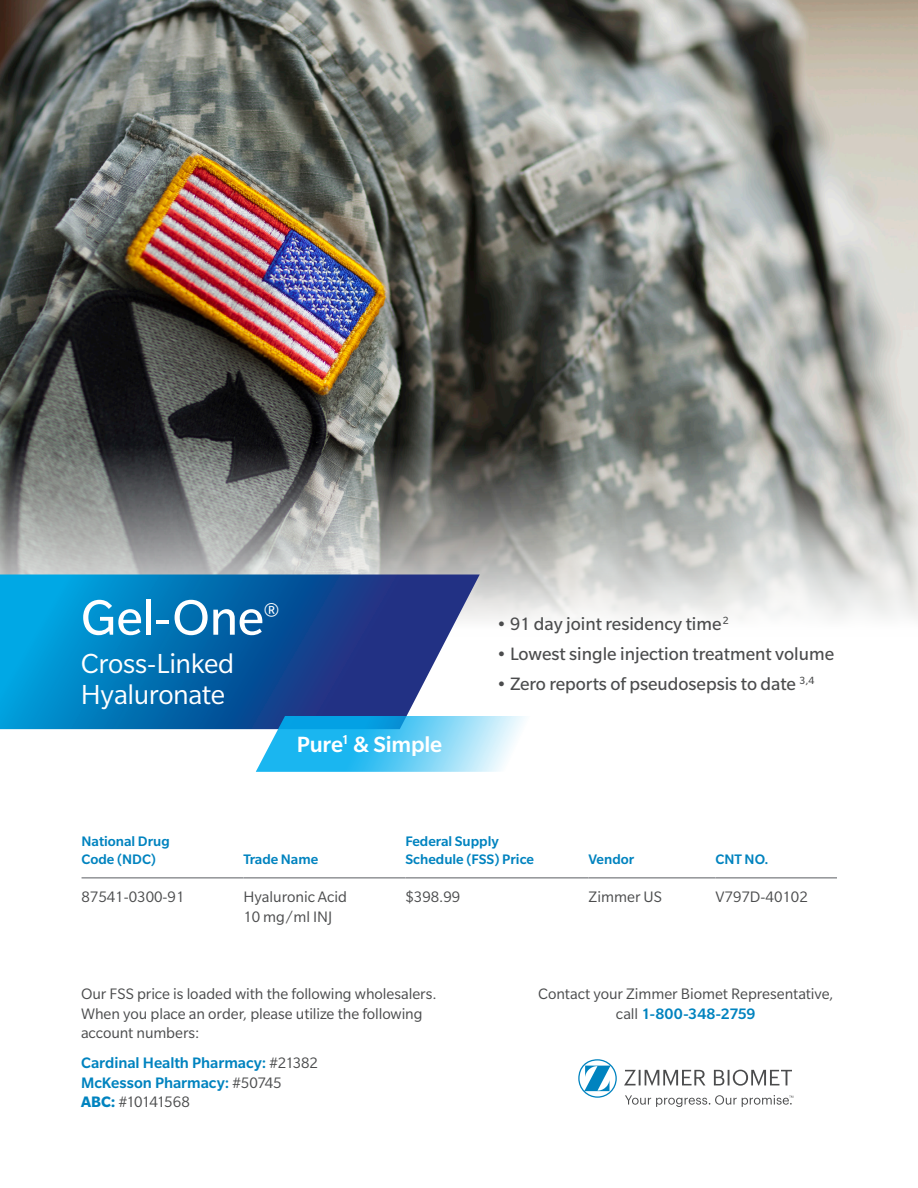
<style>
.page{position:relative;width:918px;height:1188px;background:#fff}
.page>*{position:absolute;margin:0;border:0;box-sizing:border-box;transform-origin:0 0}
.t1{font:54.3px "Slate Pro";letter-spacing:-.01em;color:#fff}
.t2{font:30px "Slate Pro";letter-spacing:-.015em;color:#fff}
.t3{font:500 24px "Slate Pro";letter-spacing:-.01em;color:#fff}
.t4{font:23.7px "Slate Pro";color:#fff}
.t5{font:19.5px "Slate Pro";color:#4b4c4d}
.t6{font:16.5px/19.5px "Slate Pro";color:#4b4c4d}
.t7{font:500 16.5px/19.5px "Slate Pro";letter-spacing:-.005em;color:#0083bf}
.t8{font:500 15px/18px "Slate Pro";color:#0083bf}
.s1{font-weight:400;color:#4b4c4d}
.s2{font-weight:700}
.s3{font-weight:500;color:#0083bf}
</style>
<div class="page">
<img style="left:0;top:0;width:918px;height:621px">
<svg style="left:0;top:574px;width:480px;height:155px;background:#1c6eaf"></svg>
<svg style="left:256px;top:716px;width:269px;height:56px;background:#64c9f1"></svg>
<svg style="left:624px;top:1070px;width:168px;height:16px"></svg>
<svg style="left:578px;top:1059px;width:39px;height:39px"></svg>
<svg style="left:625px;top:1095px;width:168px;height:12px"></svg>
<hr style="left:82px;top:877px;width:162px;height:2px;background:#919396">
<hr style="left:244px;top:877px;width:161px;height:2px;background:#919396">
<hr style="left:405px;top:877px;width:184px;height:2px;background:#919396">
<hr style="left:589px;top:877px;width:126px;height:2px;background:#919396">
<hr style="left:716px;top:877px;width:121px;height:2px;background:#919396">
<p class="t1" style="left:81px;top:589px;width:185px">Gel-One</p>
<p class="t4" style="left:264px;top:601px;width:17px">®</p>
<p class="t2" style="left:81px;top:648px;width:155px">Cross-Linked</p>
<p class="t2" style="left:81px;top:679px;width:146px">Hyaluronate</p>
<p class="t3" style="left:297px;top:731px;width:147px">Pure<sup>1</sup> &amp; Simple</p>
<p class="t5" style="left:496px;top:614px;width:234px">• 91 day joint residency time<sup>2</sup></p>
<p class="t5" style="left:496px;top:644px;width:339px">• Lowest single injection treatment volume</p>
<p class="t5" style="left:496px;top:674px;width:319px">• Zero reports of pseudosepsis to date <sup>3,4</sup></p>
<p class="t8" style="left:82px;top:832px;width:90px">National Drug<br>Code (NDC)</p>
<p class="t8" style="left:244px;top:850px;width:76px">Trade Name</p>
<p class="t8" style="left:405px;top:832px;width:130px">Federal Supply<br>Schedule (FSS) Price</p>
<p class="t8" style="left:589px;top:850px;width:47px">Vendor</p>
<p class="t8" style="left:716px;top:850px;width:55px">CNT NO.</p>
<p class="t6" style="left:82px;top:887px;width:104px">87541-0300-91</p>
<p class="t6" style="left:244px;top:887px;width:105px">Hyaluronic Acid<br>10 mg/ml INJ</p>
<p class="t6" style="left:405px;top:887px;width:56px">$398.99</p>
<p class="t6" style="left:589px;top:887px;width:75px">Zimmer US</p>
<p class="t6" style="left:716px;top:887px;width:94px">V797D-40102</p>
<p class="t6" style="left:81px;top:984px;width:357px">Our FSS price is loaded with the following wholesalers.</p>
<p class="t6" style="left:81px;top:1003px;width:343px">When you place an order, please utilize the following account numbers:</p>
<p class="t7" style="left:81px;top:1053px;width:239px">Cardinal Health Pharmacy: <span class="s1">#21382<br></span>McKesson Pharmacy: <span class="s1">#50745<br></span><span class="s2">ABC:</span> <span class="s1">#10141568</span></p>
<p class="t6" style="left:538px;top:984px;width:297px;text-align:center">Contact your Zimmer Biomet Representative, call <span class="s3">1-800-348-2759</span></p>
</div>
